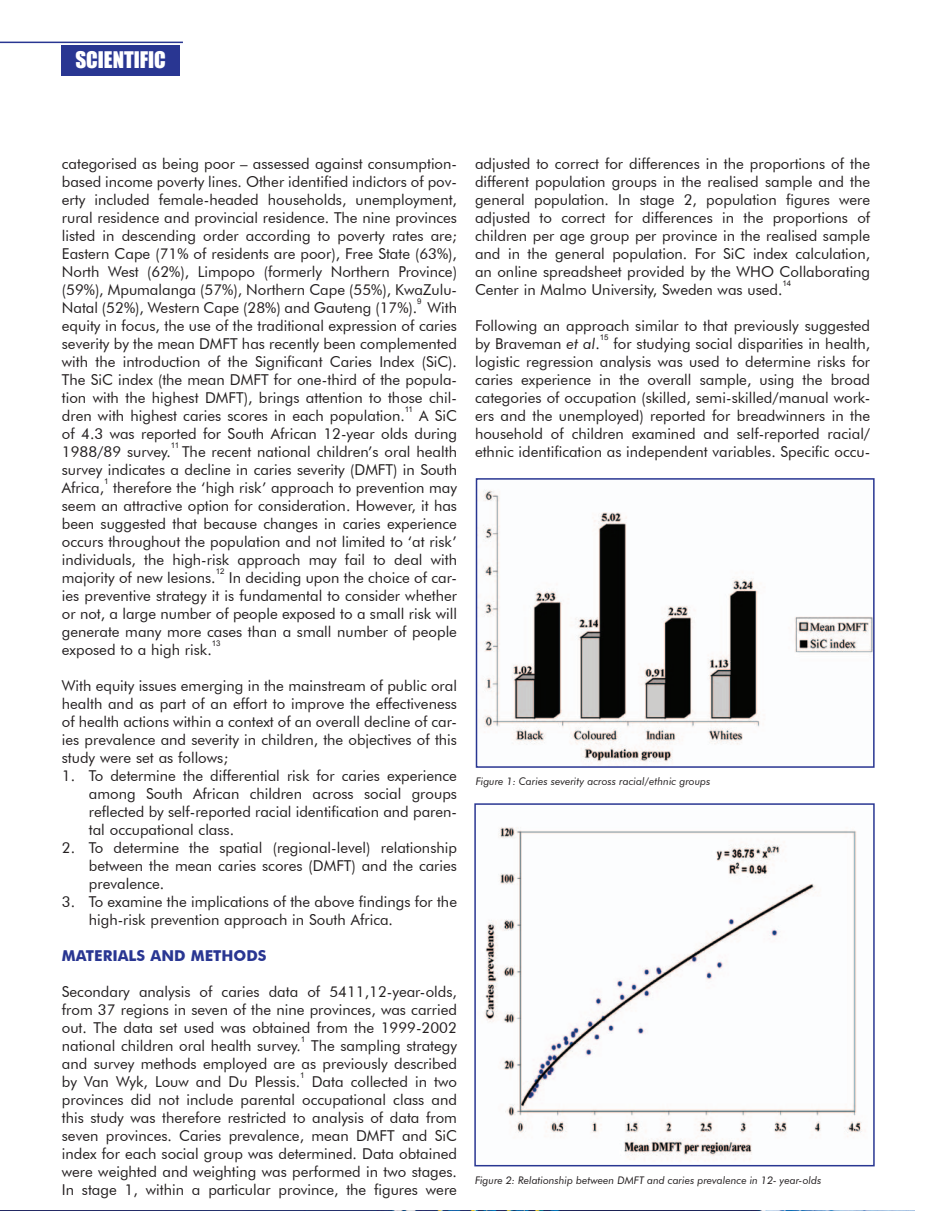
<style>
.page{position:relative;width:936px;height:1211px;background:#fff}
.page>*{position:absolute;margin:0;border:0;box-sizing:border-box;transform-origin:0 0}
.t1{font:21px "Impact";color:#fff}
.t2{font:15px/18px "Futura BT";color:#231f20;text-align:justify}
.t3{font:700 15px "Futura BT";color:#293692}
.t4{font:italic 10.5px "Futura BT";color:#231f20}
.t5{font:7.8px "Arial";color:#231f20}
.s1{font-style:italic}
</style>
<div class="page">
<img style="left:0;top:1210px;width:914px;height:1px">
<img style="left:484px;top:827px;width:379px;height:333px">
<div style="left:474px;top:803px;width:400px;height:363px;border:2px solid #293692"></div>
<img style="left:478px;top:489px;width:393px;height:274px">
<div style="left:475px;top:478px;width:399px;height:289px;border:2px solid #293692"></div>
<div style="left:62px;top:45px;width:118px;height:31px;background:#293692"></div>
<hr style="left:0;top:42px;width:183px;height:1px;background:#293692">
<h1 class="t1" style="left:75px;top:44px;width:92px">SCIENTIFIC</h1>
<p class="t2" style="left:62px;top:154px;width:396px">categorised as being poor – assessed against consumption&shy;based income poverty lines. Other identified indictors of pov&shy;erty included female-headed households, unemployment, rural residence and provincial residence. The nine provinces listed in descending order according to poverty rates are; Eastern Cape (71% of residents are poor), Free State (63%), North West (62%), Limpopo (formerly Northern Province) (59%), Mpumalanga (57%), Northern Cape (55%), KwaZulu-Natal (52%), Western Cape (28%) and Gauteng (17%).</p>
<p class="t5" style="left:417px;top:296px;width:6px">9</p>
<p class="t2" style="left:62px;top:298px;width:396px;text-indent:365px">With equity in focus, the use of the traditional expression of caries severity by the mean DMFT has recently been complemented with the introduction of the Significant Caries Index (SiC).<br>The SiC index (the mean DMFT for one-third of the popula&shy;tion with the highest DMFT), brings attention to those chil&shy;dren with highest caries scores in each population.</p>
<p class="t5" style="left:405px;top:404px;width:10px">11</p>
<p class="t2" style="left:62px;top:406px;width:396px;text-indent:357px">A SiC of 4.3 was reported for South African 12-year olds during 1988/89 survey.</p>
<p class="t5" style="left:171px;top:440px;width:10px">11</p>
<p class="t2" style="left:62px;top:442px;width:396px;text-indent:120px">The recent national children’s oral health survey indicates a decline in caries severity (DMFT) in South Africa,</p>
<p class="t5" style="left:104px;top:476px;width:6px">1</p>
<p class="t2" style="left:62px;top:478px;width:396px;text-indent:51px">therefore the ‘high risk’ approach to prevention may seem an attractive option for consideration. However, it has been suggested that because changes in caries experience occurs throughout the population and not limited to ‘at risk’ individuals, the high-risk approach may fail to deal with majority of new lesions.</p>
<p class="t5" style="left:216px;top:566px;width:10px">12</p>
<p class="t2" style="left:62px;top:568px;width:396px;text-indent:167px">In deciding upon the choice of car&shy;ies preventive strategy it is fundamental to consider whether or not, a large number of people exposed to a small risk will generate many more cases than a small number of people exposed to a high risk.</p>
<p class="t5" style="left:212px;top:638px;width:10px">13</p>
<p class="t2" style="left:62px;top:676px;width:396px">With equity issues emerging in the mainstream of public oral health and as part of an effort to improve the effectiveness of health actions within a context of an overall decline of car&shy;ies prevalence and severity in children, the objectives of this study were set as follows;</p>
<p class="t2" style="left:89px;top:766px;width:369px;text-align:left">To determine the differential risk for caries experience among South African children across social groups reflected by self-reported racial identification and paren&shy;tal occupational class.<br>To determine the spatial (regional-level) relationship between the mean caries scores (DMFT) and the caries prevalence.<br>To examine the implications of the above findings for the high-risk prevention approach in South Africa.</p>
<p class="t3" style="left:62px;top:946px;width:206px">MATERIALS AND METHODS</p>
<p class="t2" style="left:62px;top:982px;width:396px">Secondary analysis of caries data of 5411,12-year-olds, from 37 regions in seven of the nine provinces, was carried out. The data set used was obtained from the 1999-2002 national children oral health survey.</p>
<p class="t2" style="left:62px;top:766px;width:15px">1.</p>
<p class="t2" style="left:62px;top:838px;width:15px">2.</p>
<p class="t2" style="left:62px;top:892px;width:15px">3.</p>
<p class="t5" style="left:301px;top:1034px;width:6px">1</p>
<p class="t2" style="left:62px;top:1036px;width:396px;text-indent:249px">The sampling strategy and survey methods employed are as previously described by Van Wyk, Louw and Du Plessis.</p>
<p class="t5" style="left:300px;top:1070px;width:6px">1</p>
<p class="t2" style="left:62px;top:1072px;width:396px;text-indent:250px">Data collected in two provinces did not include parental occupational class and this study was therefore restricted to analysis of data from seven provinces. Caries prevalence, mean DMFT and SiC index for each social group was determined. Data obtained were weighted and weighting was performed in two stages.<br>In stage 1, within a particular province, the figures were</p>
<p class="t2" style="left:475px;top:154px;width:396px">adjusted to correct for differences in the proportions of the different population groups in the realised sample and the general population. In stage 2, population figures were adjusted to correct for differences in the proportions of children per age group per province in the realised sample and in the general population. For SiC index calculation, an online spreadsheet provided by the WHO Collaborating Center in Malmo University, Sweden was used.</p>
<p class="t5" style="left:782px;top:278px;width:10px">14</p>
<p class="t2" style="left:475px;top:316px;width:396px">Following an approach similar to that previously suggested by Braveman <span class="s1">et al</span>.</p>
<p class="t5" style="left:599px;top:332px;width:10px">15</p>
<p class="t2" style="left:475px;top:334px;width:396px;text-indent:138px">for studying social disparities in health, logistic regression analysis was used to determine risks for caries experience in the overall sample, using the broad categories of occupation (skilled, semi-skilled/manual work&shy;ers and the unemployed) reported for breadwinners in the household of children examined and self-reported racial/ ethnic identification as independent variables. Specific occu-</p>
<p class="t4" style="left:476px;top:774px;width:236px">Figure 1: Caries severity across racial/ethnic groups</p>
<p class="t4" style="left:475px;top:1174px;width:348px">Figure 2: Relationship between DMFT and caries prevalence in 12- year-olds</p>
</div>
